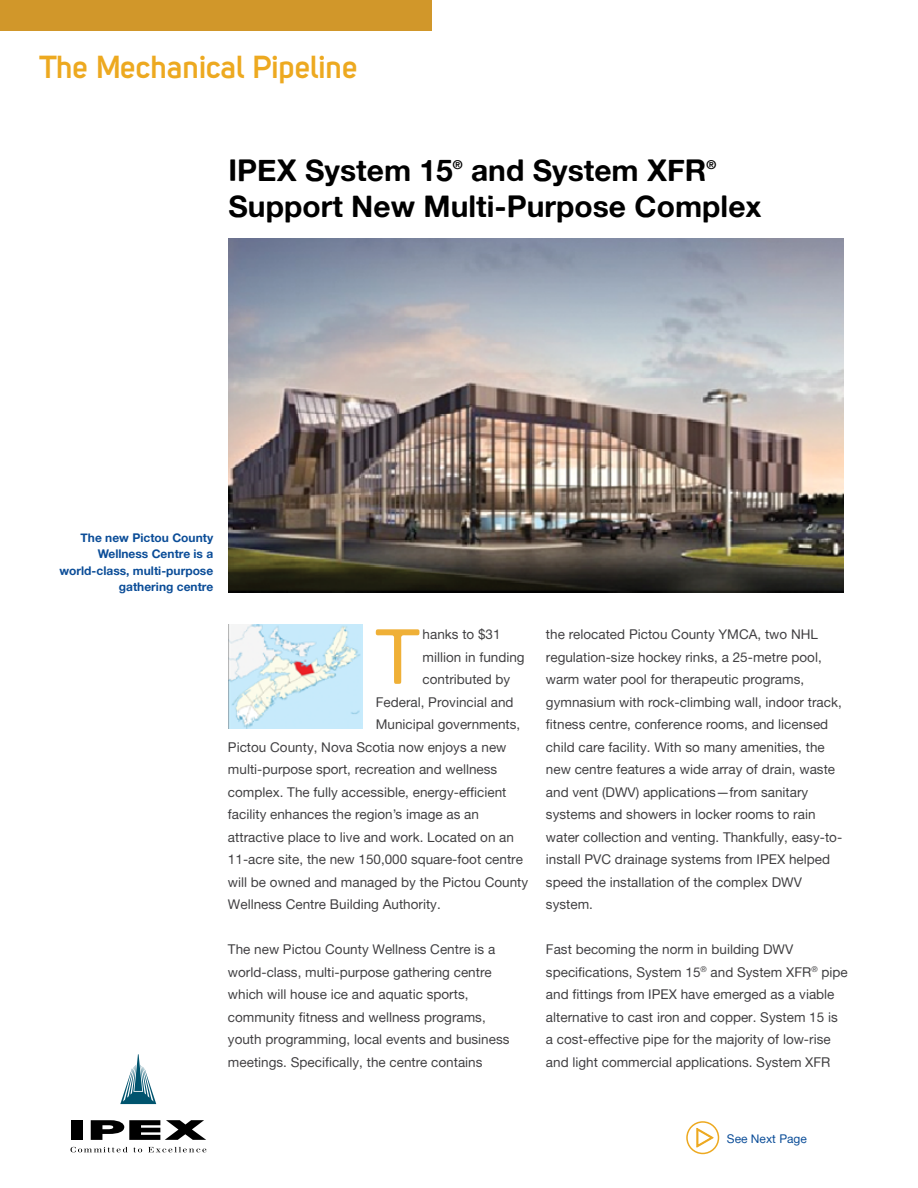
<style>
.page{position:relative;width:918px;height:1188px;background:#fff}
.page>*{position:absolute;margin:0;border:0;box-sizing:border-box;transform-origin:0 0}
.t1{font:76.5px "Alte Haas Grotesk";color:#efb037}
.t2{font:700 31.5px "Uni Sans Semi";color:#eda920}
.t3{font:30px "Alte Haas Grotesk Bold";color:#000}
.t4{font:13.5px/22.5px "Alte Haas Grotesk";color:#414042}
.t5{font:12.3px "Alte Haas Grotesk Bold";color:#000}
.t6{font:12px/16.5px "Alte Haas Grotesk Bold";color:#0b4d98;text-align:right}
.t7{font:12px "Alte Haas Grotesk";color:#0b4d98}
</style>
<div class="page">
<div style="left:0;top:0;width:432px;height:31px;background:#d1972a"></div>
<img style="left:228px;top:238px;width:615px;height:355px">
<div style="left:686px;top:1121px;width:33px;height:33px;border:2px solid #eda920;border-radius:50%"></div>
<svg style="left:696px;top:1127px;width:18px;height:21px"></svg>
<div style="left:71px;top:1120px;width:12px;height:20px;background:#000"></div>
<svg style="left:91px;top:1120px;width:115px;height:20px"></svg>
<svg style="left:120px;top:1054px;width:36px;height:50px"></svg>
<svg style="left:71px;top:1147px;width:71px;height:5px"></svg>
<svg style="left:148px;top:1147px;width:58px;height:5px"></svg>
<img style="left:228px;top:624px;width:134px;height:105px">
<h2 class="t2" style="left:40px;top:48px;width:320px">The Mechanical Pipeline</h2>
<h3 class="t3" style="left:228px;top:151px;width:226px">IPEX System 15</h3>
<p class="t5" style="left:453px;top:157px;width:11px">®</p>
<h3 class="t3" style="left:471px;top:151px;width:237px">and System XFR</h3>
<p class="t5" style="left:707px;top:157px;width:11px">®</p>
<h3 class="t3" style="left:228px;top:187px;width:535px">Support New Multi-Purpose Complex</h3>
<p class="t6" style="left:59px;top:529px;width:155px">The new Pictou County<br>Wellness Centre is a world-class, multi-purpose gathering centre</p>
<h1 class="t1" style="left:376px;top:611px;width:45px">T</h1>
<p class="t4" style="left:423px;top:623px;width:80px">hanks to $31</p>
<p class="t4" style="left:423px;top:645px;width:104px">million in funding</p>
<p class="t4" style="left:423px;top:668px;width:89px">contributed by</p>
<p class="t4" style="left:376px;top:690px;width:139px">Federal, Provincial and</p>
<p class="t4" style="left:376px;top:713px;width:146px">Municipal governments,</p>
<p class="t4" style="left:228px;top:735px;width:280px">Pictou County, Nova Scotia now enjoys a new</p>
<p class="t4" style="left:228px;top:758px;width:271px">multi-purpose sport, recreation and wellness</p>
<p class="t4" style="left:228px;top:780px;width:280px">complex. The fully accessible, energy-efficient</p>
<p class="t4" style="left:228px;top:803px;width:253px">facility enhances the region’s image as an</p>
<p class="t4" style="left:228px;top:825px;width:288px">attractive place to live and work. Located on an</p>
<p class="t4" style="left:228px;top:848px;width:297px">11-acre site, the new 150,000 square-foot centre</p>
<p class="t4" style="left:228px;top:870px;width:302px">will be owned and managed by the Pictou County</p>
<p class="t4" style="left:228px;top:893px;width:214px">Wellness Centre Building Authority.</p>
<p class="t4" style="left:228px;top:938px;width:283px">The new Pictou County Wellness Centre is a world-class, multi-purpose gathering centre which will house ice and aquatic sports, community fitness and wellness programs, youth programming, local events and business meetings. Specifically, the centre contains</p>
<p class="t4" style="left:546px;top:623px;width:298px">the relocated Pictou County YMCA, two NHL regulation-size hockey rinks, a 25-metre pool, warm water pool for therapeutic programs, gymnasium with rock-climbing wall, indoor track, fitness centre, conference rooms, and licensed child care facility. With so many amenities, the new centre features a wide array of drain, waste and vent (DWV) applications—from sanitary systems and showers in locker rooms to rain water collection and venting. Thankfully, easy-to&shy;install PVC drainage systems from IPEX helped speed the installation of the complex DWV system.</p>
<p class="t4" style="left:546px;top:938px;width:303px">Fast becoming the norm in building DWV specifications, System 15<sup>®</sup> and System XFR<sup>®</sup> pipe and fittings from IPEX have emerged as a viable alternative to cast iron and copper. System 15 is a cost-effective pipe for the majority of low-rise and light commercial applications. System XFR</p>
<p class="t7" style="left:727px;top:1132px;width:81px">See Next Page</p>
</div>
